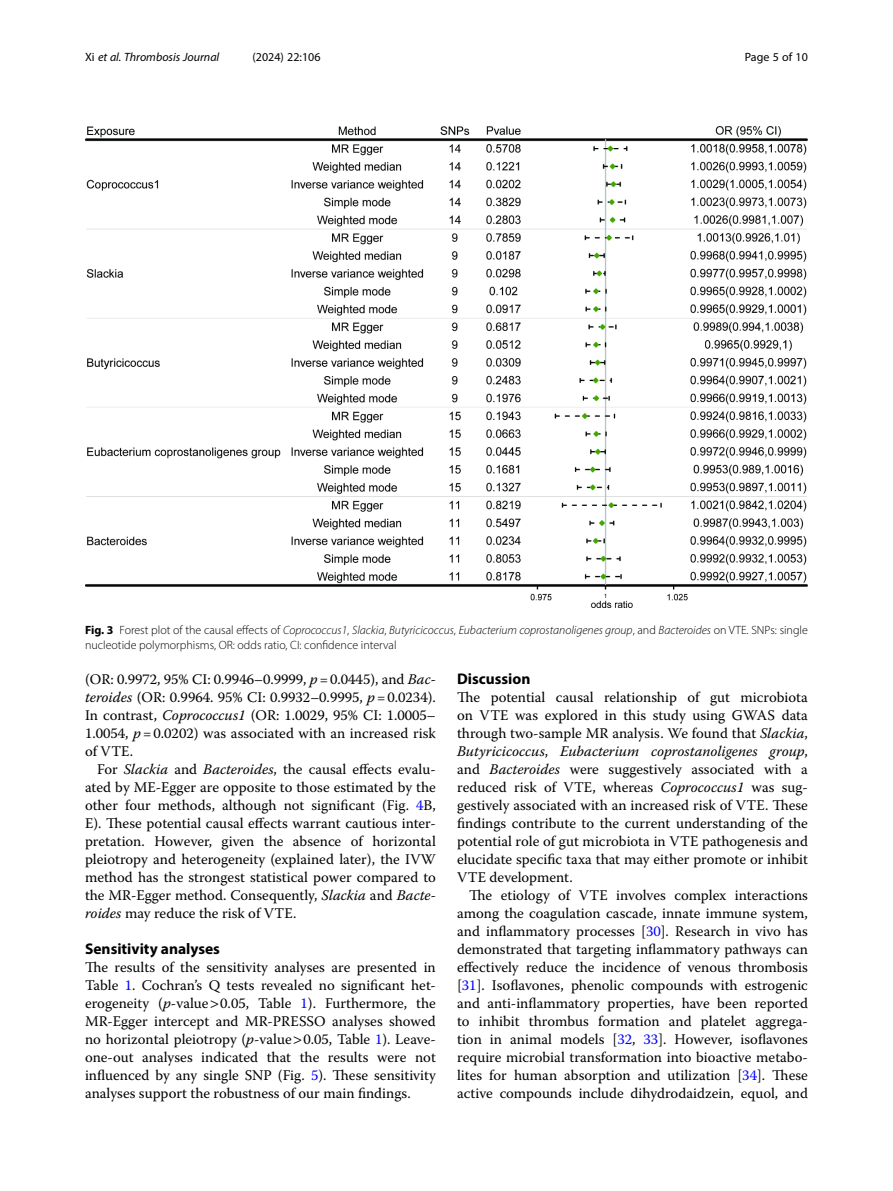
<style>
.page{position:relative;width:893px;height:1191px;background:#fff}
.page>*{position:absolute;margin:0;border:0;box-sizing:border-box;transform-origin:0 0}
.Head_1{font:700 15.45px "Myriad Pro";color:#000}
.Body_Text{font:14.7px/18px "Warnock Pro";color:#000;text-align:justify}
.Body_Text_Indent{font:14.7px/18px "Warnock Pro";color:#000;text-align:justify}
.Figure_Caption{font:300 12px/15px "Myriad Pro";color:#000}
.t1{font:italic 12px "Myriad Pro";color:#000}
.t2{font:12px "Myriad Pro";color:#000}
.s1{font-style:normal}
.s2{font-weight:700}
.s3{font-style:italic}
.s4{color:#00f}
</style>
<div class="page">
<img style="left:85px;top:126px;width:723px;height:481px">
<p class="t1" style="left:85px;top:50px;width:136px"><span class="s1">Xi</span> et al. Thrombosis Journal</p>
<p class="t2" style="left:252px;top:50px;width:70px">(2024) 22:106</p>
<p class="t2" style="left:745px;top:50px;width:65px">Page 5 of 10</p>
<p class="Figure_Caption" style="left:85px;top:622px;width:724px"><span class="s2">Fig. 3</span> Forest plot of the causal effects of <span class="s3">Coprococcus1</span>, <span class="s3">Slackia</span>, <span class="s3">Butyricicoccus</span>, <span class="s3">Eubacterium coprostanoligenes group</span>, and <span class="s3">Bacteroides</span> on VTE. SNPs: single nucleotide polymorphisms, OR: odds ratio, CI: confidence interval</p>
<p class="Body_Text" style="left:85px;top:670px;width:352px">(OR: 0.9972, 95% CI: 0.9946–0.9999, <span class="s3">p=</span>0.0445), and <span class="s3">Bac&shy;teroides</span> (OR: 0.9964. 95% CI: 0.9932–0.9995, <span class="s3">p=</span>0.0234).<br>In contrast, <span class="s3">Coprococcus1</span> (OR: 1.0029, 95% CI: 1.0005– 1.0054, <span class="s3">p=</span>0.0202) was associated with an increased risk of VTE.</p>
<p class="Body_Text_Indent" style="left:85px;top:760px;width:352px;text-indent:12px">For <span class="s3">Slackia</span> and <span class="s3">Bacteroides</span>, the causal effects evalu&shy;ated by ME-Egger are opposite to those estimated by the other four methods, although not significant (Fig. <span class="s4">4</span>B, E). These potential causal effects warrant cautious inter&shy;pretation. However, given the absence of horizontal pleiotropy and heterogeneity (explained later), the IVW method has the strongest statistical power compared to the MR-Egger method. Consequently, <span class="s3">Slackia</span> and <span class="s3">Bacte&shy;roides</span> may reduce the risk of VTE.</p>
<p class="Head_1" style="left:85px;top:939px;width:136px">Sensitivity analyses</p>
<p class="Body_Text" style="left:85px;top:958px;width:352px">The results of the sensitivity analyses are presented in Table <span class="s4">1</span>. Cochran’s Q tests revealed no significant het&shy;erogeneity (<span class="s3">p</span>-value 0.05, Table <span class="s4">1</span>). Furthermore, the MR-Egger intercept and MR-PRESSO analyses showed no horizontal pleiotropy (<span class="s3">p</span>-value 0.05, Table <span class="s4">1</span>). Leave&shy;one-out analyses indicated that the results were not influenced by any single SNP (Fig. <span class="s4">5</span>). These sensitivity analyses support the robustness of our main findings.</p>
<p class="Head_1" style="left:457px;top:669px;width:75px">Discussion</p>
<p class="Body_Text" style="left:457px;top:688px;width:352px">The potential causal relationship of gut microbiota on VTE was explored in this study using GWAS data through two-sample MR analysis. We found that <span class="s3">Slackia</span>, <span class="s3">Butyricicoccus</span>, <span class="s3">Eubacterium coprostanoligenes group</span>, and <span class="s3">Bacteroides</span> were suggestively associated with a reduced risk of VTE, whereas <span class="s3">Coprococcus1</span> was sug&shy;gestively associated with an increased risk of VTE. These findings contribute to the current understanding of the potential role of gut microbiota in VTE pathogenesis and elucidate specific taxa that may either promote or inhibit VTE development.</p>
<p class="Body_Text_Indent" style="left:457px;top:886px;width:352px;text-indent:12px">The etiology of VTE involves complex interactions among the coagulation cascade, innate immune system, and inflammatory processes [<span class="s4">30</span>]. Research in vivo has demonstrated that targeting inflammatory pathways can effectively reduce the incidence of venous thrombosis [<span class="s4">31</span>]. Isoflavones, phenolic compounds with estrogenic and anti-inflammatory properties, have been reported to inhibit thrombus formation and platelet aggrega&shy;tion in animal models [<span class="s4">32</span>, <span class="s4">33</span>]. However, isoflavones require microbial transformation into bioactive metabo&shy;lites for human absorption and utilization [<span class="s4">34</span>]. These active compounds include dihydrodaidzein, equol, and</p>
</div>
